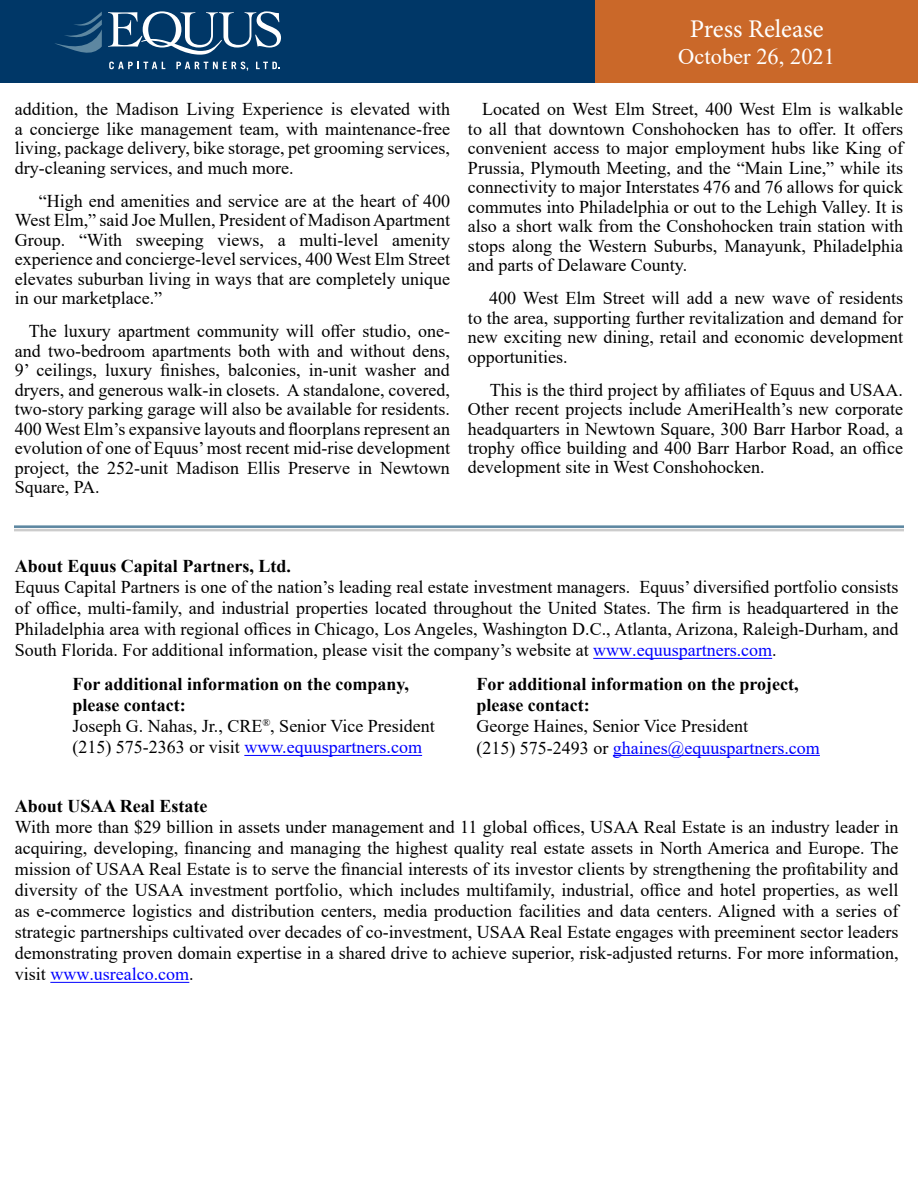
<style>
.page{position:relative;width:918px;height:1188px;background:#fff}
.page>*{position:absolute;margin:0;border:0;box-sizing:border-box;transform-origin:0 0}
.t1{font:25.5px "Minion Pro";color:#fff}
.t2{font:22.5px "Times New Roman";color:#fff}
.t3{font:18px/19.5px "Times New Roman";color:#000;text-align:justify}
.t4{font:700 18px/21px "Times New Roman";color:#000}
.s1{color:#00f}
.s2{font-weight:700}
</style>
<div class="page">
<div style="left:0;top:0;width:700px;height:82px;background:#003767"></div>
<div style="left:595px;top:0;width:323px;height:82px;background:#ca6829"></div>
<svg style="left:108px;top:11px;width:173px;height:44px"></svg>
<svg style="left:109px;top:62px;width:56px;height:7px"></svg>
<svg style="left:176px;top:62px;width:72px;height:9px"></svg>
<svg style="left:256px;top:62px;width:24px;height:7px"></svg>
<svg style="left:55px;top:12px;width:47px;height:41px"></svg>
<hr style="left:15px;top:529px;width:888px;height:3px;background:#ccc">
<hr style="left:15px;top:525px;width:888px;height:3px;background:#5d87a1">
<hr style="left:593px;top:658px;width:179px;height:1px;background:#00f">
<hr style="left:244px;top:755px;width:178px;height:1px;background:#00f">
<hr style="left:613px;top:755px;width:207px;height:1px;background:#00f">
<hr style="left:50px;top:982px;width:139px;height:1px;background:#00f">
<p class="t3" style="left:15px;top:99px;width:437px">addition, the Madison Living Experience is elevated with a concierge like management team, with maintenance-free living, package delivery, bike storage, pet grooming services, dry-cleaning services, and much more.</p>
<p class="t3" style="left:15px;top:190px;width:437px;text-indent:24px">“High end amenities and service are at the heart of 400<br>West Elm,” said Joe Mullen, President of Madison Apartment Group. “With sweeping views, a multi-level amenity experience and concierge-level services, 400 West Elm Street elevates suburban living in ways that are completely unique in our marketplace.”</p>
<p class="t3" style="left:15px;top:321px;width:437px;text-indent:14px">The luxury apartment community will offer studio, one&shy;and two-bedroom apartments both with and without dens, 9’ ceilings, luxury finishes, balconies, in-unit washer and dryers, and generous walk-in closets. A standalone, covered, two-story parking garage will also be available for residents.<br>400 West Elm’s expansive layouts and floorplans represent an evolution of one of Equus’ most recent mid-rise development project, the 252-unit Madison Ellis Preserve in Newtown Square, PA.</p>
<h1 class="t1" style="left:690px;top:12px;width:136px">Press Release</h1>
<p class="t2" style="left:678px;top:40px;width:158px">October 26, 2021</p>
<p class="t3" style="left:468px;top:99px;width:437px;text-indent:14px">Located on West Elm Street, 400 West Elm is walkable to all that downtown Conshohocken has to offer. It offers convenient access to major employment hubs like King of Prussia, Plymouth Meeting, and the “Main Line,” while its connectivity to major Interstates 476 and 76 allows for quick commutes into Philadelphia or out to the Lehigh Valley. It is also a short walk from the Conshohocken train station with stops along the Western Suburbs, Manayunk, Philadelphia and parts of Delaware County.</p>
<p class="t3" style="left:468px;top:288px;width:437px;text-indent:21px">400 West Elm Street will add a new wave of residents to the area, supporting further revitalization and demand for new exciting new dining, retail and economic development opportunities.</p>
<p class="t3" style="left:468px;top:379px;width:437px;text-indent:22px">This is the third project by affiliates of Equus and USAA.<br>Other recent projects include AmeriHealth’s new corporate headquarters in Newtown Square, 300 Barr Harbor Road, a trophy office building and 400 Barr Harbor Road, an office development site in West Conshohocken.</p>
<p class="t4" style="left:15px;top:555px;width:278px">About Equus Capital Partners, Ltd.</p>
<p class="t3" style="left:15px;top:576px;width:885px;line-height:21px">Equus Capital Partners is one of the nation’s leading real estate investment managers. Equus’ diversified portfolio consists of office, multi-family, and industrial properties located throughout the United States. The firm is headquartered in the Philadelphia area with regional offices in Chicago, Los Angeles, Washington D.C., Atlanta, Arizona, Raleigh-Durham, and South Florida. For additional information, please visit the company’s website at <span class="s1">www.equuspartners.com</span>.</p>
<p class="t3" style="left:72px;top:673px;width:364px;line-height:21px;text-align:left"><span class="s2">For additional information on the company, please contact:<br></span>Joseph G. Nahas, Jr., CRE<sup>®</sup>, Senior Vice President (215) 575-2363 or visit <span class="s1">www.equuspartners.com</span></p>
<p class="t4" style="left:476px;top:673px;width:324px">For additional information on the project, please contact:</p>
<p class="t3" style="left:476px;top:715px;width:345px;line-height:21px">George Haines, Senior Vice President<br>(215) 575-2493 or <span class="s1">ghaines@equuspartners.com</span></p>
<p class="t4" style="left:15px;top:795px;width:194px">About USAA Real Estate</p>
<p class="t3" style="left:15px;top:816px;width:885px;line-height:21px">With more than $29 billion in assets under management and 11 global offices, USAA Real Estate is an industry leader in acquiring, developing, financing and managing the highest quality real estate assets in North America and Europe. The mission of USAA Real Estate is to serve the financial interests of its investor clients by strengthening the profitability and diversity of the USAA investment portfolio, which includes multifamily, industrial, office and hotel properties, as well as e-commerce logistics and distribution centers, media production facilities and data centers. Aligned with a series of strategic partnerships cultivated over decades of co-investment, USAA Real Estate engages with preeminent sector leaders demonstrating proven domain expertise in a shared drive to achieve superior, risk-adjusted returns. For more information, visit <span class="s1">www.usrealco.com</span>.</p>
</div>
